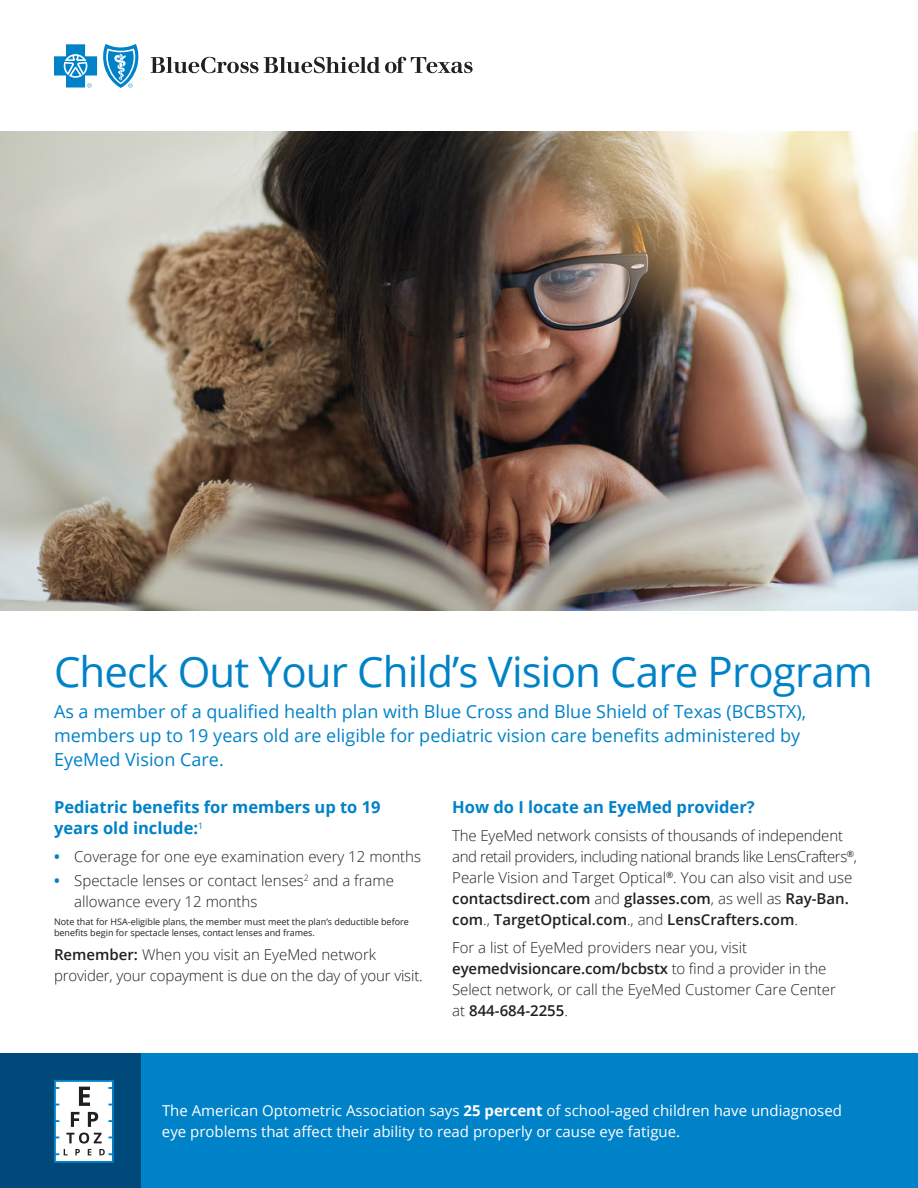
<style>
.page{position:relative;width:918px;height:1188px;background:#fff}
.page>*{position:absolute;margin:0;border:0;box-sizing:border-box;transform-origin:0 0}
.t1{font:42px "Open Sans";letter-spacing:-.02em;color:#0082c8}
.t2{font:18px/24px "Open Sans";color:#0082c8}
.t3{font:700 16.5px/21px "Open Sans";color:#0082c8}
.t4{font:300 15px/21px "Open Sans";color:#231f20}
.t5{font:15px/21px "Open Sans";color:#fff}
.t6{font:9px/10.8px "Open Sans";color:#231f20}
.s1{font-weight:700;color:#0082c8}
.s2{font-weight:600}
.s3{font-weight:700}
</style>
<div class="page">
<img style="left:0;top:132px;width:918px;height:479px">
<div style="left:0;top:1053px;width:142px;height:135px;background:#00497b"></div>
<div style="left:142px;top:1053px;width:776px;height:135px;background:#0082c8"></div>
<svg style="left:54px;top:1080px;width:60px;height:83px;background:#c8d8e0"></svg>
<svg style="left:151px;top:57px;width:322px;height:16px"></svg>
<svg style="left:54px;top:44px;width:85px;height:44px"></svg>
<h1 class="t1" style="left:54px;top:643px;width:820px">Check Out Your Child’s Vision Care Program</h1>
<p class="t2" style="left:54px;top:699px;width:754px">As a member of a qualified health plan with Blue Cross and Blue Shield of Texas (BCBSTX), members up to 19 years old are eligible for pediatric vision care benefits administered by<br>EyeMed Vision Care.</p>
<p class="t3" style="left:54px;top:796px;width:328px">Pediatric benefits for members up to 19 years old include:<sup>1</sup></p>
<p class="t4" style="left:54px;top:846px;width:369px"><span class="s1">•</span> Coverage for one eye examination every 12 months</p>
<p class="t4" style="left:74px;top:870px;width:321px;text-indent:-20px"><span class="s1">•</span> Spectacle lenses or contact lenses<sup>2</sup> and a frame allowance every 12 months</p>
<p class="t6" style="left:54px;top:916px;width:356px">Note that for HSA-eligible plans, the member must meet the plan’s deductible before benefits begin for spectacle lenses, contact lenses and frames.</p>
<p class="t4" style="left:54px;top:944px;width:370px"><span class="s2">Remember:</span> When you visit an EyeMed network provider, your copayment is due on the day of your visit.</p>
<p class="t3" style="left:452px;top:796px;width:304px">How do I locate an EyeMed provider?</p>
<p class="t4" style="left:452px;top:825px;width:406px">The EyeMed network consists of thousands of independent and retail providers, including national brands like LensCrafters<sup>®</sup>, Pearle Vision and Target Optical<sup>®</sup>. You can also visit and use <span class="s2">contactsdirect.com</span> and <span class="s2">glasses.com</span>, as well as <span class="s2">Ray-Ban. com</span>., <span class="s2">TargetOptical.com</span>., and <span class="s2">LensCrafters.com</span>.</p>
<p class="t4" style="left:452px;top:936px;width:385px">For a list of EyeMed providers near you, visit <span class="s2">eyemedvisioncare.com/bcbstx</span> to find a provider in the Select network, or call the EyeMed Customer Care Center at <span class="s2">844-684-2255</span>.</p>
<p class="t5" style="left:162px;top:1099px;width:682px">The American Optometric Association says <span class="s3">25 percent</span> of school-aged children have undiagnosed eye problems that affect their ability to read properly or cause eye fatigue.</p>
</div>
